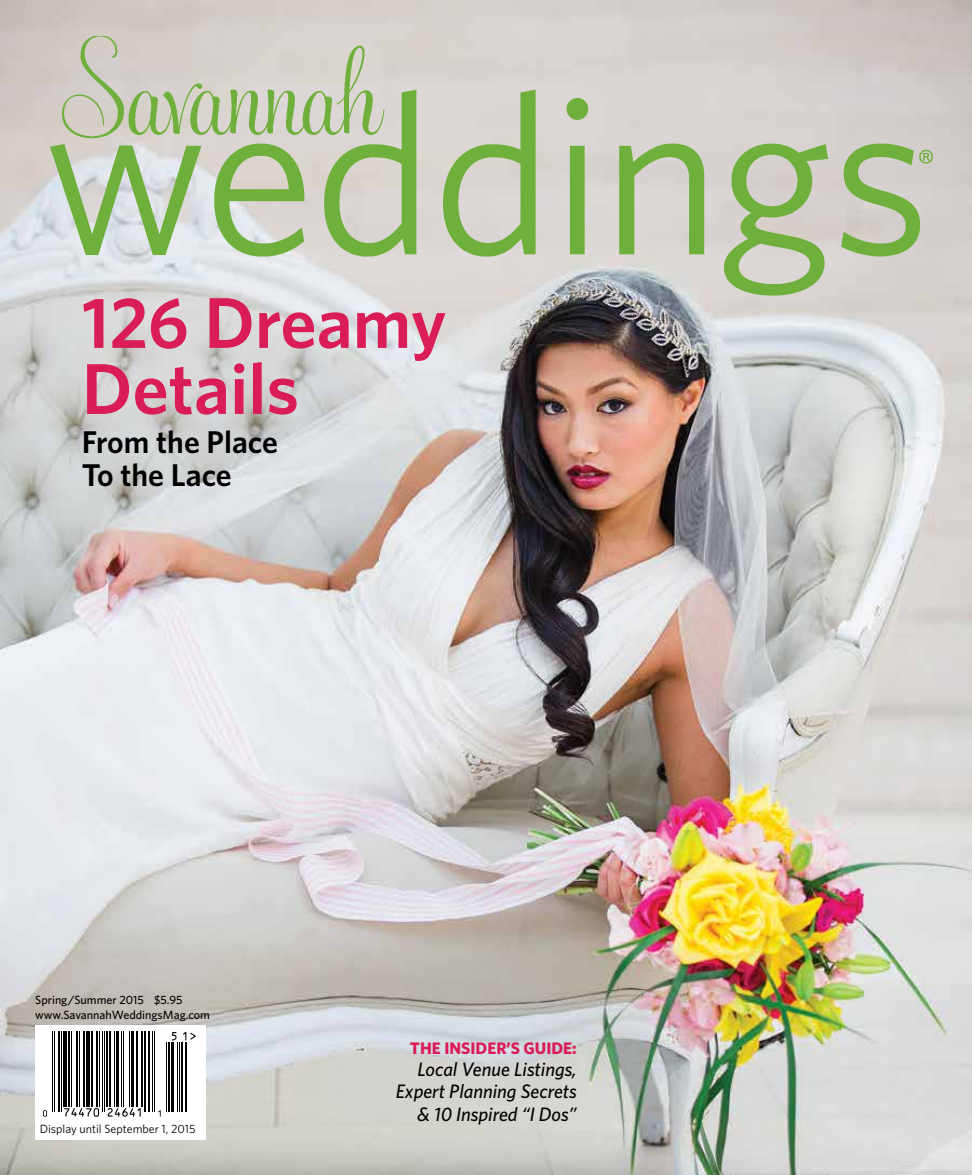
<style>
.page{position:relative;width:972px;height:1175px;background:#fff}
.page>*{position:absolute;margin:0;border:0;box-sizing:border-box;transform-origin:0 0}
.t1{font:600 72px/66px "Whitney";color:#da1c57}
.t2{font:600 31.5px/33px "Whitney";color:#000}
.t3{font:italic 500 19.5px/22.4px "Whitney";color:#000;text-align:right}
.t4{font:700 16.65px "Whitney";color:#da1c57}
.t5{font:500 12px/14.4px "Whitney";color:#000}
.t6{font:12px "Whitney";color:#000}
</style>
<div class="page">
<img style="left:0;top:0;width:972px;height:1174px">
<div style="left:36px;top:1024px;width:170px;height:115px;background:#fff"></div>
<svg style="left:158px;top:1110px;width:3px;height:6px"></svg>
<svg style="left:43px;top:1110px;width:4px;height:6px"></svg>
<svg style="left:64px;top:1108px;width:35px;height:8px"></svg>
<svg style="left:107px;top:1108px;width:34px;height:8px"></svg>
<hr style="left:52px;top:1031px;width:1px;height:81px;background:#000">
<hr style="left:54px;top:1031px;width:1px;height:81px;background:#000">
<hr style="left:58px;top:1031px;width:2px;height:81px;background:#000">
<hr style="left:62px;top:1031px;width:1px;height:81px;background:#000">
<hr style="left:64px;top:1031px;width:3px;height:75px;background:#000">
<hr style="left:68px;top:1031px;width:2px;height:75px;background:#000">
<hr style="left:71px;top:1031px;width:1px;height:75px;background:#000">
<hr style="left:76px;top:1031px;width:2px;height:75px;background:#000">
<hr style="left:79px;top:1031px;width:1px;height:75px;background:#000">
<hr style="left:83px;top:1031px;width:2px;height:75px;background:#000">
<hr style="left:86px;top:1031px;width:3px;height:75px;background:#000">
<hr style="left:91px;top:1031px;width:2px;height:75px;background:#000">
<hr style="left:96px;top:1031px;width:2px;height:75px;background:#000">
<hr style="left:100px;top:1031px;width:1px;height:75px;background:#000">
<hr style="left:102px;top:1031px;width:1px;height:81px;background:#000">
<hr style="left:104px;top:1031px;width:1px;height:81px;background:#000">
<hr style="left:106px;top:1031px;width:2px;height:75px;background:#000">
<hr style="left:109px;top:1031px;width:2px;height:75px;background:#000">
<hr style="left:114px;top:1031px;width:1px;height:75px;background:#000">
<hr style="left:116px;top:1031px;width:3px;height:75px;background:#000">
<hr style="left:121px;top:1031px;width:1px;height:75px;background:#000">
<hr style="left:123px;top:1031px;width:1px;height:75px;background:#000">
<hr style="left:129px;top:1031px;width:1px;height:75px;background:#000">
<hr style="left:131px;top:1031px;width:3px;height:75px;background:#000">
<hr style="left:136px;top:1031px;width:2px;height:75px;background:#000">
<hr style="left:141px;top:1031px;width:2px;height:75px;background:#000">
<hr style="left:144px;top:1031px;width:2px;height:81px;background:#000">
<hr style="left:148px;top:1031px;width:2px;height:81px;background:#000">
<hr style="left:152px;top:1031px;width:1px;height:81px;background:#000">
<hr style="left:154px;top:1031px;width:1px;height:81px;background:#000">
<svg style="left:172px;top:1032px;width:5px;height:8px"></svg>
<hr style="left:166px;top:1042px;width:1px;height:70px;background:#000">
<hr style="left:168px;top:1042px;width:2px;height:70px;background:#000">
<hr style="left:171px;top:1042px;width:3px;height:70px;background:#000">
<hr style="left:177px;top:1042px;width:1px;height:70px;background:#000">
<hr style="left:179px;top:1042px;width:1px;height:70px;background:#000">
<hr style="left:181px;top:1042px;width:2px;height:70px;background:#000">
<hr style="left:185px;top:1042px;width:2px;height:70px;background:#000">
<svg style="left:183px;top:1032px;width:13px;height:8px"></svg>
<img style="left:38px;top:36px;width:907px;height:264px">
<p class="t1" style="left:82px;top:288px;width:366px">126 Dreamy<br>Details</p>
<p class="t2" style="left:82px;top:425px;width:198px">From the Place<br>To the Lace</p>
<p class="t5" style="left:35px;top:992px;width:176px">Spring/Summer 2015 $5.95 www.SavannahWeddingsMag.com</p>
<p class="t6" style="left:40px;top:1121px;width:157px">Display until September 1, 2015</p>
<p class="t4" style="left:410px;top:1036px;width:168px">THE INSIDER’S GUIDE:</p>
<p class="t3" style="left:396px;top:1057px;width:182px">Local Venue Listings,<br>Expert Planning Secrets &amp; 10 Inspired “I Dos”</p>
</div>
